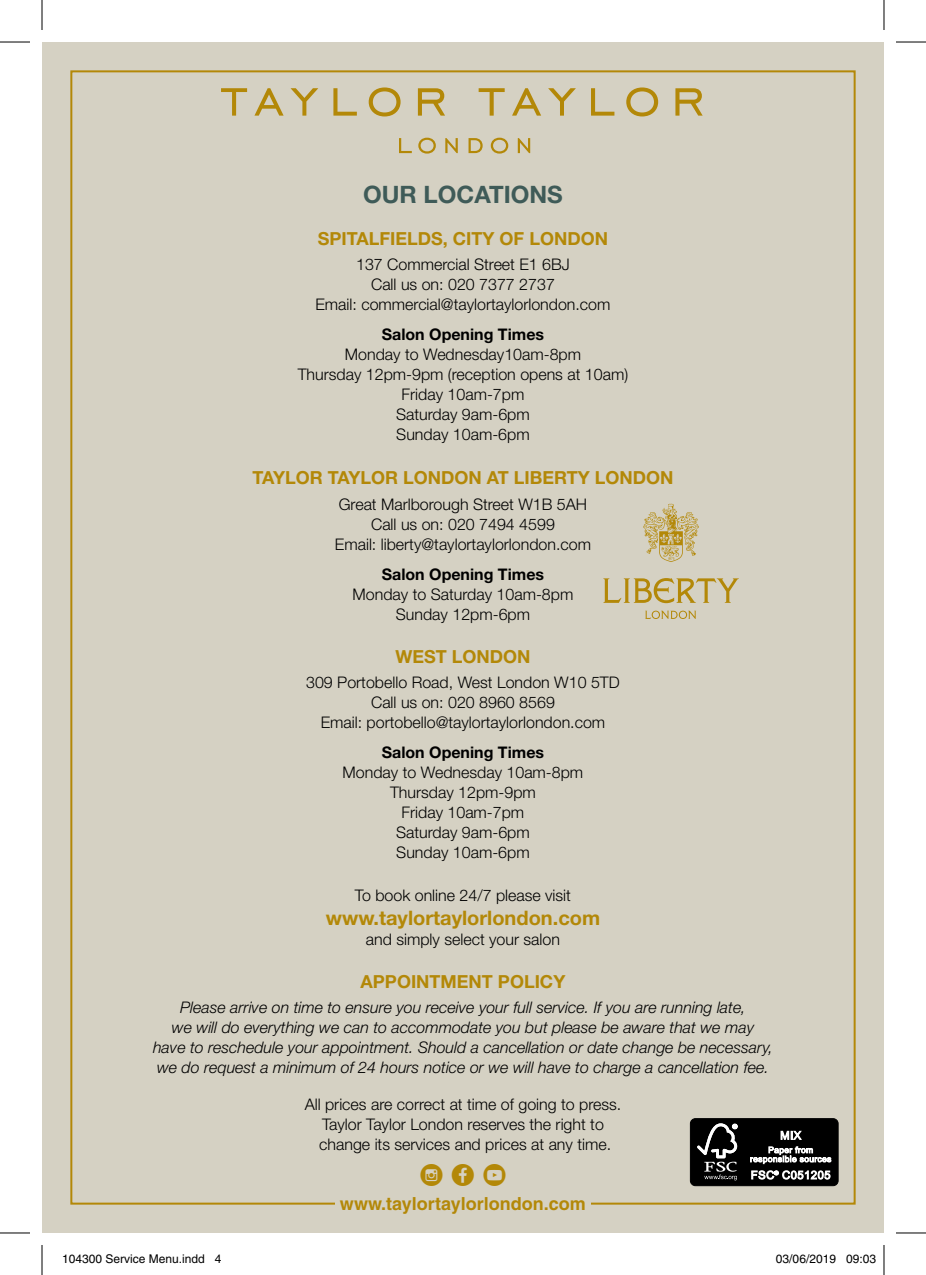
<style>
.page{position:relative;width:926px;height:1275px;background:#fff}
.page>*{position:absolute;margin:0;border:0;box-sizing:border-box;transform-origin:0 0}
.t1{font:32px "Social Shapes";color:#b38808}
.t2{font:700 24px "Helvetica Neue";color:#3f5b58}
.t3{font:700 20px "Helvetica Neue";color:#b38808}
.t4{font:700 18px "Helvetica Neue";color:#b38808}
.t5{font:700 18px "Helvetica";color:#b38808}
.t6{font:300 16px/20px "Helvetica Neue";color:#000;text-align:center}
.t7{font:italic 300 16px/20px "Helvetica Neue";color:#000;text-align:center}
.t8{font:700 16px "Helvetica Neue";color:#000}
.t9{font:12px "Helvetica";color:#000}
</style>
<div class="page">
<div style="left:42px;top:42px;width:842px;height:1191px;background:#d5d1c3"></div>
<svg style="left:645px;top:610px;width:51px;height:9px"></svg>
<svg style="left:603px;top:578px;width:136px;height:25px"></svg>
<svg style="left:643px;top:504px;width:56px;height:58px"></svg>
<svg style="left:221px;top:87px;width:482px;height:67px"></svg>
<div style="left:690px;top:1118px;width:148px;height:67px;background:#000;border-radius:5px"></div>
<div style="left:690px;top:1118px;width:149px;height:68px;border:1px solid #000;border-radius:5px"></div>
<svg style="left:697px;top:1123px;width:40px;height:57px"></svg>
<svg style="left:781px;top:1130px;width:21px;height:10px"></svg>
<svg style="left:750px;top:1146px;width:81px;height:18px"></svg>
<svg style="left:751px;top:1170px;width:79px;height:9px"></svg>
<hr style="left:0;top:42px;width:30px;height:1px;background:#000">
<hr style="left:896px;top:42px;width:30px;height:1px;background:#000">
<hr style="left:0;top:1232px;width:30px;height:1px;background:#000">
<hr style="left:896px;top:1232px;width:30px;height:1px;background:#000">
<hr style="left:42px;top:0;width:1px;height:30px;background:#000">
<hr style="left:42px;top:1245px;width:1px;height:30px;background:#000">
<hr style="left:884px;top:0;width:1px;height:30px;background:#000">
<hr style="left:884px;top:1245px;width:1px;height:30px;background:#000">
<div style="left:776px;top:1254px;width:7px;height:9px;border:1px solid #fff;border-radius:50%"></div>
<svg style="left:777px;top:1254px;width:6px;height:9px"></svg>
<div style="left:846px;top:1254px;width:7px;height:9px;border:1px solid #fff;border-radius:50%"></div>
<svg style="left:847px;top:1254px;width:6px;height:9px"></svg>
<h2 class="t2" style="left:363px;top:179px;width:19px">OUR</h2>
<h2 class="t2" style="left:424px;top:179px;width:66px">LOCATION</h2>
<h2 class="t2" style="left:547px;top:179px;width:17px">S</h2>
<p class="t4" style="left:318px;top:227px;width:277px">SPITALFIELDS, CITY OF LON DON</p>
<p class="t6" style="left:315px;top:254px;width:296px">137 Commercial Street E1 6BJ<br>Call us on: 020 7377 2737<br>Email: commercial@taylortaylorlondon.com</p>
<p class="t8" style="left:382px;top:324px;width:164px">Salon Opening Times</p>
<p class="t6" style="left:298px;top:344px;width:332px">Monday to Wednesday10am-8pm<br>Thursday 12pm-9pm (reception opens at 10am)<br>Friday 10am-7pm<br>Saturday 9am-6pm<br>Sunday 10am-6pm</p>
<p class="t4" style="left:252px;top:467px;width:284px">TAYLOR TAYLOR LON DON AT LIBERT</p>
<p class="t4" style="left:578px;top:467px;width:83px">Y LON DON</p>
<p class="t6" style="left:335px;top:494px;width:258px">Great Marlborough Street W1B 5AH<br>Call us on: 020 7494 4599<br>Email: liberty@taylortaylorlondon.com</p>
<p class="t8" style="left:382px;top:564px;width:164px">Salon Opening Times</p>
<p class="t6" style="left:353px;top:584px;width:222px">Monday to Saturday 10am-8pm<br>Sunday 12pm-6pm</p>
<p class="t4" style="left:395px;top:645px;width:122px">WEST LON DON</p>
<p class="t6" style="left:306px;top:672px;width:315px">309 Portobello Road, West London W10 5TD<br>Call us on: 020 8960 8569<br>Email: portobello@taylortaylorlondon.com</p>
<p class="t8" style="left:382px;top:743px;width:164px">Salon Opening Times</p>
<p class="t6" style="left:343px;top:762px;width:242px">Monday to Wednesday 10am-8pm<br>Thursday 12pm-9pm<br>Friday 10am-7pm<br>Saturday 9am-6pm<br>Sunday 10am-6pm</p>
<p class="t6" style="left:355px;top:885px;width:218px">To book online 24/7 please visit</p>
<p class="t3" style="left:326px;top:905px;width:276px">www.taylortaylorlondon.com</p>
<p class="t6" style="left:366px;top:929px;width:196px">and simply select your salon</p>
<p class="t4" style="left:361px;top:970px;width:49px">APPOINT</p>
<p class="t4" style="left:441px;top:970px;width:29px">MENT</p>
<p class="t4" style="left:498px;top:970px;width:69px">POLICY</p>
<p class="t7" style="left:153px;top:997px;width:621px">Please arrive on time to ensure you receive your full service. If you are running late,<br>we will do everything we can to accommodate you but please be aware that we may<br>have to reschedule your appointment. Should a cancellation or date change be necessary, we do request a minimum of 24 hours notice or we will have to charge a cancellation fee.</p>
<p class="t6" style="left:305px;top:1093px;width:318px">All prices are correct at time of going to press.<br>Taylor Taylor London reserves the right to change its services and prices at any time.</p>
<h1 class="t1" style="left:420px;top:1156px;width:88px">$ ! *</h1>
<p class="t5" style="left:340px;top:1192px;width:247px">www.taylortaylorlondon.com</p>
<p class="t9" style="left:62px;top:1251px;width:161px">104300 Service Menu.indd 4</p>
<p class="t9" style="left:776px;top:1251px;width:102px">03/06/2019 09:03</p>
</div>
